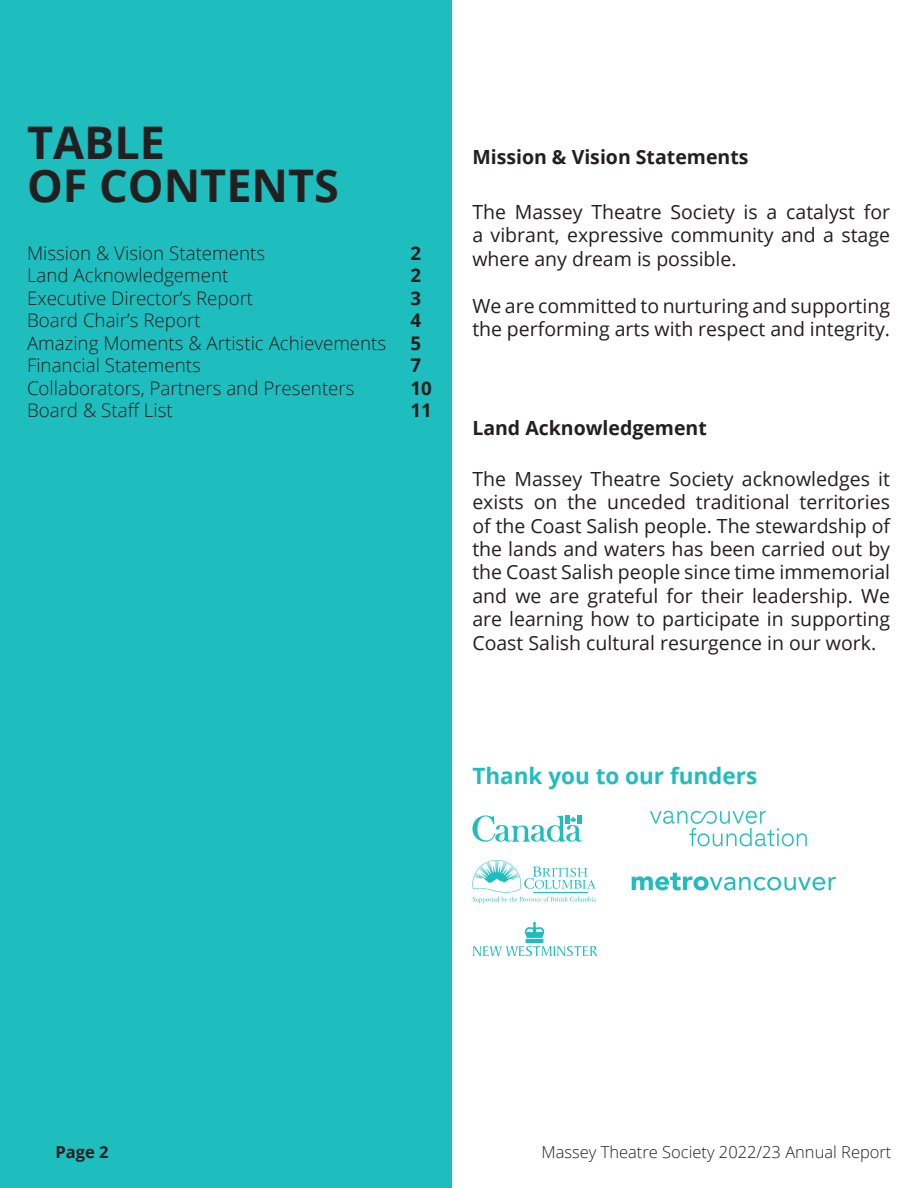
<style>
.page{position:relative;width:918px;height:1188px;background:#fff}
.page>*{position:absolute;margin:0;border:0;box-sizing:border-box;transform-origin:0 0}
.t1{font:700 45px "Open Sans";color:#231f20}
.t2{font:700 22.5px "Open Sans";color:#21bdbd}
.t3{font:19.5px/23.4px "Open Sans";color:#231f20;text-align:justify}
.t4{font:700 19.5px "Open Sans";color:#231f20}
.t5{font:300 18.75px "Open Sans";color:#231f20}
.t6{font:700 18.75px "Open Sans";color:#231f20}
.t7{font:300 16.5px "Open Sans";color:#231f20}
.t8{font:700 16.5px "Open Sans";color:#231f20}
</style>
<div class="page">
<div style="left:0;top:0;width:451px;height:1188px;background:#1ebdbe"></div>
<svg style="left:472px;top:815px;width:111px;height:27px"></svg>
<svg style="left:472px;top:860px;width:124px;height:43px"></svg>
<svg style="left:473px;top:922px;width:125px;height:34px"></svg>
<svg style="left:650px;top:811px;width:157px;height:35px"></svg>
<svg style="left:632px;top:873px;width:204px;height:17px"></svg>
<p class="t1" style="left:27px;top:111px;width:139px">TABLE</p>
<p class="t1" style="left:27px;top:154px;width:313px">OF CONTENTS</p>
<p class="t5" style="left:27px;top:240px;width:240px">Mission &amp; Vision Statements</p>
<p class="t5" style="left:27px;top:262px;width:203px">Land Acknowledgement</p>
<p class="t5" style="left:27px;top:285px;width:228px">Executive Director’s Report</p>
<p class="t5" style="left:27px;top:307px;width:175px">Board Chair’s Report</p>
<p class="t5" style="left:27px;top:330px;width:361px">Amazing Moments &amp; Artistic Achievements</p>
<p class="t5" style="left:27px;top:352px;width:175px">Financial Statements</p>
<p class="t5" style="left:27px;top:375px;width:329px">Collaborators, Partners and Presenters</p>
<p class="t5" style="left:27px;top:397px;width:147px">Board &amp; Staff List</p>
<p class="t6" style="left:410px;top:239px;width:12px">2</p>
<p class="t6" style="left:410px;top:262px;width:12px">2</p>
<p class="t6" style="left:410px;top:284px;width:12px">3</p>
<p class="t6" style="left:410px;top:307px;width:12px">4</p>
<p class="t6" style="left:410px;top:329px;width:12px">5</p>
<p class="t6" style="left:410px;top:352px;width:12px">7</p>
<p class="t6" style="left:410px;top:374px;width:23px">10</p>
<p class="t6" style="left:410px;top:397px;width:23px">11</p>
<p class="t4" style="left:472px;top:143px;width:278px">Mission &amp; Vision Statements</p>
<p class="t3" style="left:472px;top:200px;width:419px">The Massey Theatre Society is a catalyst for a vibrant, expressive community and a stage where any dream is possible.</p>
<p class="t3" style="left:472px;top:293px;width:419px">We are committed to nurturing and supporting the performing arts with respect and integrity.</p>
<p class="t4" style="left:472px;top:414px;width:236px">Land Acknowledgement</p>
<p class="t3" style="left:472px;top:467px;width:419px">The Massey Theatre Society acknowledges it exists on the unceded traditional territories of the Coast Salish people. The stewardship of the lands and waters has been carried out by the Coast Salish people since time immemorial and we are grateful for their leadership. We are learning how to participate in supporting Coast Salish cultural resurgence in our work.</p>
<p class="t2" style="left:472px;top:760px;width:286px">Thank you to our funders</p>
<p class="t8" style="left:56px;top:1140px;width:55px">Page 2</p>
<p class="t7" style="left:542px;top:1141px;width:351px">Massey Theatre Society 2022/23 Annual Report</p>
</div>
